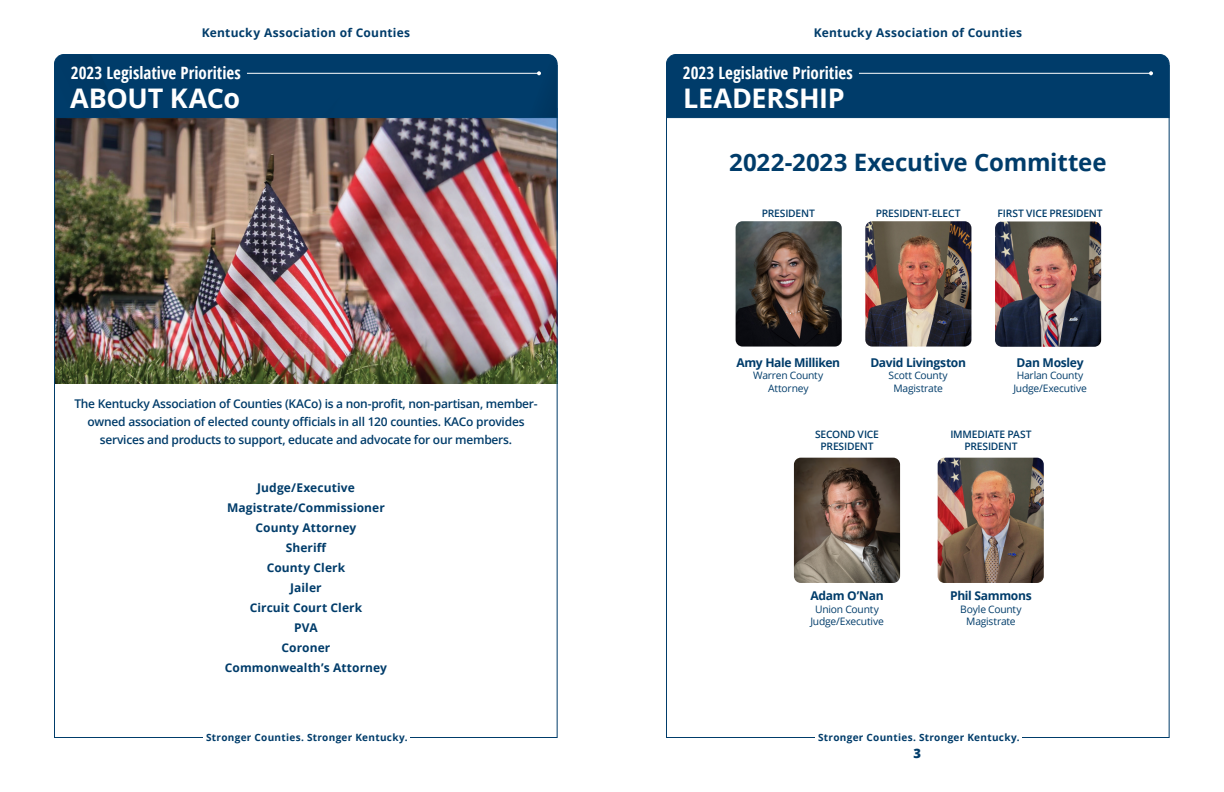
<style>
.page{position:relative;width:1224px;height:792px;background:#fff}
.page>*{position:absolute;margin:0;border:0;box-sizing:border-box;transform-origin:0 0}
.White_Header{font:700 27px "Open Sans";letter-spacing:-.015em;color:#fff}
.Header_Bold{font:700 24px "Open Sans";letter-spacing:-.005em;color:#003c6a}
.t1{font:700 condensed 17px "Open Sans";color:#fff}
.t2{font:800 13px "Open Sans";color:#003c6a}
.Title_Name{font:700 12.1px "Open Sans";letter-spacing:-.03em;color:#003c6a}
.Body{font:600 12px/18px "Open Sans";letter-spacing:-.02em;color:#003c6a;text-align:center}
.Body-2{font:700 12px "Open Sans";letter-spacing:.01em;color:#003c6a}
.Title_Name-2{font:10.3px/12.3px "Open Sans";letter-spacing:-.02em;color:#003c6a;text-align:center}
.Title_Name-3{font:600 10.3px/12.3px "Open Sans";letter-spacing:-.02em;color:#003c6a;text-align:center}
.Tagline{font:700 10px "Open Sans";letter-spacing:.03em;color:#003c6a}
</style>
<div class="page">
<svg style="left:666px;top:119px;width:504px;height:619px"></svg>
<div style="left:666px;top:54px;width:504px;height:65px;background:#003c6a"></div>
<div style="left:815px;top:731px;width:207px;height:61px;background:#fff"></div>
<img style="left:54px;top:119px;width:504px;height:619px">
<div style="left:54px;top:54px;width:504px;height:65px;background:#003c6a"></div>
<div style="left:203px;top:731px;width:207px;height:61px;background:#fff"></div>
<img style="left:793px;top:456px;width:108px;height:128px">
<div style="left:792px;top:455px;width:110px;height:130px;border:2px solid #fff;border-radius:8px"></div>
<img style="left:864px;top:220px;width:109px;height:128px">
<div style="left:863px;top:219px;width:111px;height:130px;border:2px solid #fff;border-radius:8px"></div>
<img style="left:936px;top:456px;width:109px;height:128px">
<div style="left:935px;top:455px;width:111px;height:130px;border:2px solid #fff;border-radius:8px"></div>
<img style="left:994px;top:220px;width:108px;height:128px">
<div style="left:993px;top:219px;width:111px;height:130px;border:2px solid #fff;border-radius:8px"></div>
<img style="left:734px;top:220px;width:109px;height:128px">
<div style="left:733px;top:219px;width:111px;height:130px;border:2px solid #fff;border-radius:8px"></div>
<p class="Body-2" style="left:202px;top:24px;width:210px">Kentucky Association of Counties</p>
<p class="t1" style="left:71px;top:61px;width:171px">2023 Legislative Priorities</p>
<p class="Body-2" style="left:814px;top:24px;width:210px">Kentucky Association of Counties</p>
<h3 class="t1" style="left:683px;top:61px;width:171px">2023 Legislative Priorities</h3>
<p class="White_Header" style="left:70px;top:79px;width:171px">ABOUT KACo</p>
<p class="White_Header" style="left:683px;top:79px;width:163px">LEADERSHIP</p>
<p class="Header_Bold" style="left:729px;top:145px;width:379px">2022-2023 Executive Committee</p>
<p class="Title_Name-3" style="left:762px;top:207px;width:55px">PRESIDENT</p>
<p class="Title_Name-3" style="left:876px;top:207px;width:86px">PRESIDENT-ELECT</p>
<p class="Title_Name-3" style="left:998px;top:207px;width:107px">FIRST VICE PRESIDENT</p>
<p class="Title_Name" style="left:736px;top:354px;width:105px">Amy Hale Milliken</p>
<p class="Title_Name-2" style="left:753px;top:369px;width:72px">Warren County<br>Attorney</p>
<p class="Title_Name" style="left:870px;top:354px;width:97px">David Livingston</p>
<p class="Title_Name-2" style="left:889px;top:369px;width:61px">Scott County<br>Magistrate</p>
<p class="Title_Name" style="left:1017px;top:354px;width:68px">Dan Mosley</p>
<p class="Title_Name-2" style="left:1013px;top:369px;width:75px">Harlan County<br>Judge/Executive</p>
<p class="Body" style="left:74px;top:394px;width:465px">The Kentucky Association of Counties (KACo) is a non-profit, non-partisan, member&shy;owned association of elected county officials in all 120 counties. KACo provides services and products to support, educate and advocate for our members.</p>
<p class="Body-2" style="left:257px;top:479px;width:99px">Judge/Executive</p>
<p class="Body-2" style="left:227px;top:499px;width:159px">Magistrate/Commissioner</p>
<p class="Body-2" style="left:256px;top:519px;width:102px">County Attorney</p>
<p class="Body-2" style="left:286px;top:539px;width:43px">Sheriff</p>
<p class="Body-2" style="left:267px;top:559px;width:80px">County Clerk</p>
<p class="Body-2" style="left:290px;top:579px;width:33px">Jailer</p>
<p class="Body-2" style="left:250px;top:599px;width:114px">Circuit Court Clerk</p>
<p class="Body-2" style="left:294px;top:619px;width:25px">PVA</p>
<p class="Body-2" style="left:282px;top:639px;width:50px">Coroner</p>
<p class="Body-2" style="left:225px;top:659px;width:164px">Commonwealth’s Attorney</p>
<p class="Title_Name-3" style="left:815px;top:427px;width:65px">SECOND VICE<br>PRESIDENT</p>
<p class="Title_Name" style="left:811px;top:587px;width:75px">Adam O’Nan</p>
<p class="Title_Name-2" style="left:810px;top:602px;width:75px">Union County<br>Judge/Executive</p>
<p class="Title_Name-3" style="left:950px;top:427px;width:83px">IMMEDIATE PAST<br>PRESIDENT</p>
<p class="Title_Name" style="left:950px;top:587px;width:83px">Phil Sammons</p>
<p class="Title_Name-2" style="left:960px;top:602px;width:63px">Boyle County<br>Magistrate</p>
<p class="Tagline" style="left:206px;top:731px;width:203px">Stronger Counties. Stronger Kentucky.</p>
<p class="Tagline" style="left:818px;top:731px;width:203px">Stronger Counties. Stronger Kentucky.</p>
<p class="t2" style="left:913px;top:744px;width:9px">3</p>
</div>
